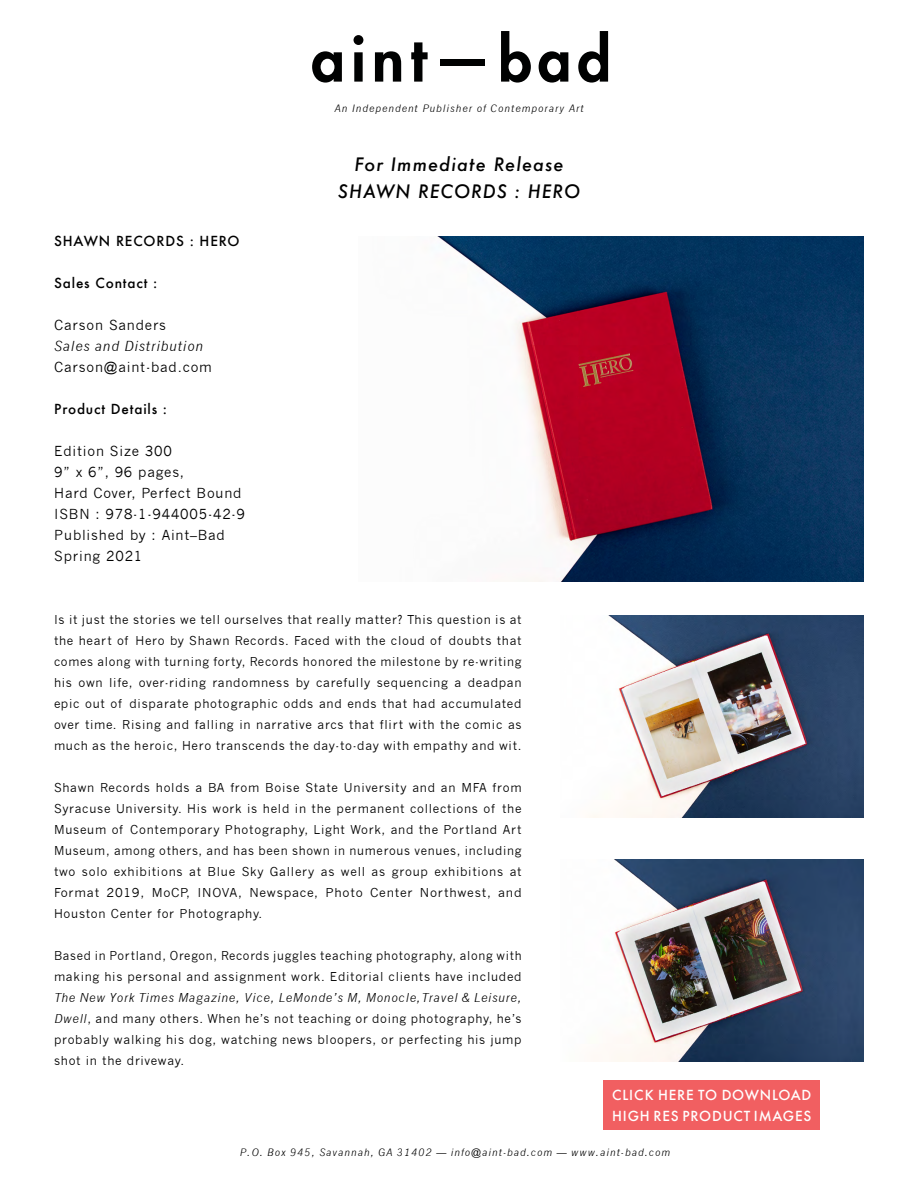
<style>
.page{position:relative;width:918px;height:1188px;background:#fff}
.page>*{position:absolute;margin:0;border:0;box-sizing:border-box;transform-origin:0 0}
.t1{font:800 59.7px "Futura Std";letter-spacing:.1em;color:#000101}
.t2{font:italic 500 18px/27px "Futura";letter-spacing:.06em;color:#000;text-align:center}
.t3{font:13.5px/21px "News Gothic";letter-spacing:.06em;color:#000}
.t4{font:500 13.5px "Futura";letter-spacing:.06em;color:#000}
.t5{font:500 13.5px/21px "Futura";letter-spacing:.06em;color:#fff}
.t6{font:italic 13.5px "News Gothic";letter-spacing:.06em;color:#000}
.t7{font:12px/21px "News Gothic";letter-spacing:.06em;color:#000;text-align:justify}
.t8{font:italic 9.9px "News Gothic";letter-spacing:.1em;color:#000101}
.s1{font-style:italic}
</style>
<div class="page">
<img style="left:437px;top:236px;width:427px;height:346px">
<img style="left:611px;top:859px;width:252px;height:203px">
<img style="left:590px;top:616px;width:273px;height:202px">
<div style="left:603px;top:1080px;width:217px;height:50px;background:#f15f61"></div>
<h1 class="t1" style="left:311px;top:22px;width:301px">aint—bad</h1>
<p class="t8" style="left:334px;top:102px;width:251px">An Independent Publisher of Contemporary Art</p>
<p class="t4" style="left:54px;top:232px;width:187px">SHAWN RECORDS : HERO</p>
<p class="t4" style="left:54px;top:274px;width:105px">Sales Contact :</p>
<p class="t3" style="left:54px;top:315px;width:113px">Carson Sanders</p>
<p class="t6" style="left:54px;top:338px;width:150px">Sales and Distribution</p>
<p class="t3" style="left:54px;top:357px;width:159px">Carson@aint-bad.com</p>
<p class="t4" style="left:54px;top:400px;width:114px">Product Details :</p>
<p class="t3" style="left:54px;top:441px;width:192px">Edition Size 300<br>9” x 6”, 96 pages,<br>Hard Cover, Perfect Bound<br>ISBN : 978-1-944005-42-9<br>Published by : Aint–Bad<br>Spring 2021</p>
<h2 class="t2" style="left:338px;top:150px;width:244px">For Immediate Release<br>SHAWN RECORDS : HERO</h2>
<p class="t7" style="left:54px;top:609px;width:469px">Is it just the stories we tell ourselves that really matter? This question is at the heart of Hero by Shawn Records. Faced with the cloud of doubts that comes along with turning forty, Records honored the milestone by re-writing his own life, over-riding randomness by carefully sequencing a deadpan epic out of disparate photographic odds and ends that had accumulated over time. Rising and falling in narrative arcs that flirt with the comic as much as the heroic, Hero transcends the day-to-day with empathy and wit.</p>
<p class="t7" style="left:54px;top:777px;width:469px">Shawn Records holds a BA from Boise State University and an MFA from Syracuse University. His work is held in the permanent collections of the Museum of Contemporary Photography, Light Work, and the Portland Art Museum, among others, and has been shown in numerous venues, including two solo exhibitions at Blue Sky Gallery as well as group exhibitions at Format 2019, MoCP, INOVA, Newspace, Photo Center Northwest, and Houston Center for Photography.</p>
<p class="t7" style="left:54px;top:945px;width:469px">Based in Portland, Oregon, Records juggles teaching photography, along with making his personal and assignment work. Editorial clients have included</p>
<p class="t7" style="left:54px;top:987px;width:469px"><span class="s1">The New York Times Magazine, Vice, LeMonde’s M, Monocle,Travel &amp; Leisure, Dwell</span>, and many others. When he’s not teaching or doing photography, he’s probably walking his dog, watching news bloopers, or perfecting his jump shot in the driveway.</p>
<p class="t5" style="left:612px;top:1084px;width:201px">CLICK HERE TO DOWNLOAD<br>HIGH RES PRODUCT IMAGES</p>
<p class="t8" style="left:240px;top:1146px;width:432px">P.O. Box 945, Savannah, GA 31402 — info@aint-bad.com — www.aint-bad.com</p>
</div>
